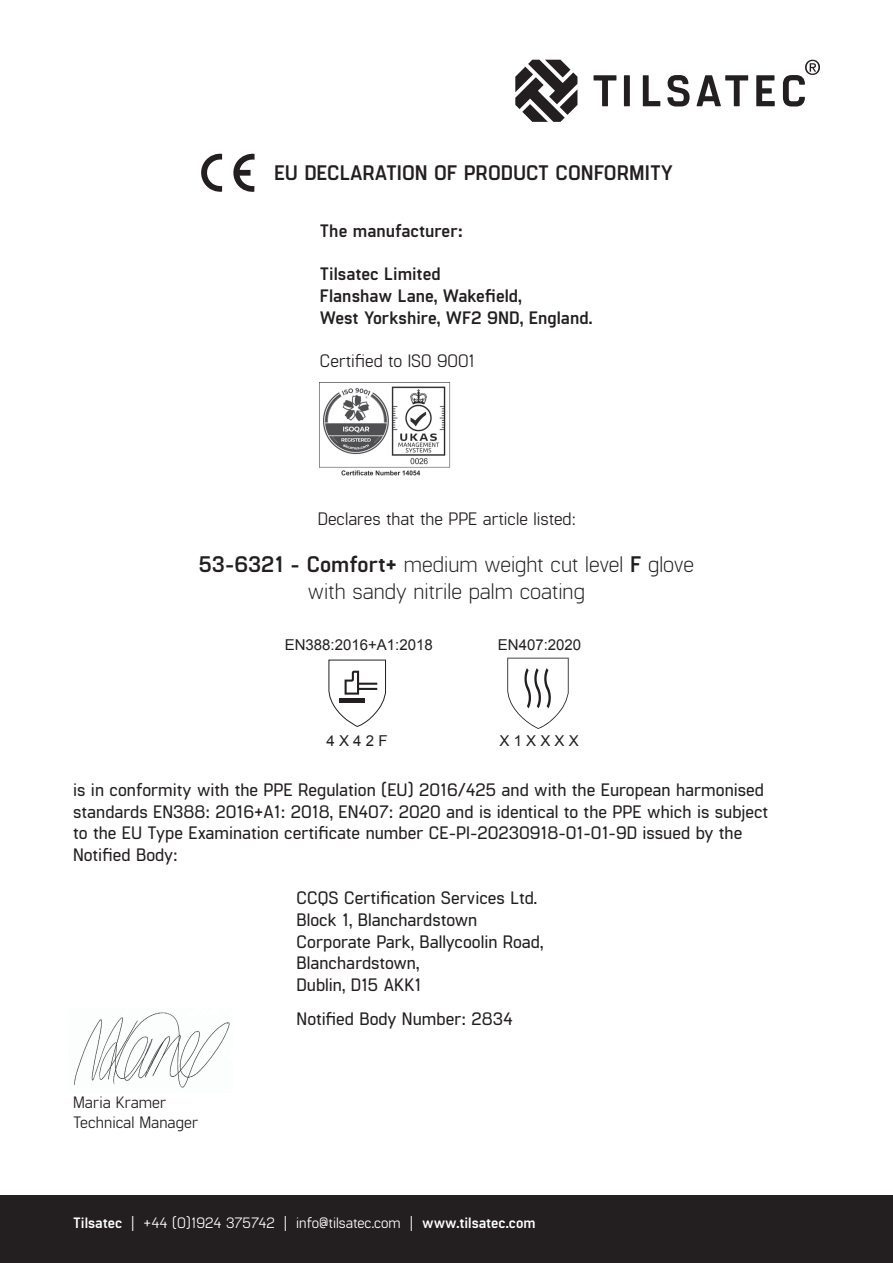
<style>
.page{position:relative;width:893px;height:1263px;background:#fff}
.page>*{position:absolute;margin:0;border:0;box-sizing:border-box;transform-origin:0 0}
.t1{font:300 22.5px/27px "Manifold CF";color:#231f20;text-align:center}
.t2{font:700 21px "Manifold CF";color:#231f20}
.t3{font:600 18px/21.6px "Manifold CF";color:#231f20}
.t4{font:700 18px/21.6px "Manifold CF";color:#231f20}
.t5{font:18px "Manifold CF";color:#231f20}
.t6{font:16.5px/19.8px "Manifold CF";color:#231f20}
.t7{font:15px "Manifold CF";color:#fff}
.t8{font:15px "Arial";color:#231f20}
.s1{font-weight:700}
</style>
<div class="page">
<div style="left:0;top:1195px;width:893px;height:68px;background:#231f20"></div>
<img style="left:74px;top:1012px;width:156px;height:76px">
<img style="left:320px;top:383px;width:131px;height:93px">
<svg style="left:233px;top:153px;width:22px;height:39px"></svg>
<svg style="left:201px;top:153px;width:21px;height:39px"></svg>
<svg style="left:593px;top:75px;width:23px;height:31px"></svg>
<div style="left:624px;top:75px;width:6px;height:31px;background:#231f20"></div>
<svg style="left:667px;top:75px;width:23px;height:31px"></svg>
<svg style="left:756px;top:75px;width:19px;height:31px"></svg>
<svg style="left:643px;top:75px;width:17px;height:31px"></svg>
<svg style="left:696px;top:75px;width:52px;height:31px"></svg>
<svg style="left:515px;top:60px;width:62px;height:62px"></svg>
<svg style="left:783px;top:60px;width:37px;height:46px"></svg>
<svg style="left:328px;top:659px;width:58px;height:68px"></svg>
<svg style="left:507px;top:658px;width:62px;height:71px"></svg>
<p class="t2" style="left:274px;top:160px;width:400px">EU DECLARATION OF PRODUCT CONFORMITY</p>
<p class="t4" style="left:320px;top:221px;width:145px">The manufacturer:</p>
<p class="t4" style="left:320px;top:265px;width:274px">Tilsatec Limited<br>Flanshaw Lane, Wakefield,<br>West Yorkshire, WF2 9ND, England.</p>
<p class="t5" style="left:320px;top:350px;width:157px">Certified to ISO 9001</p>
<p class="t5" style="left:318px;top:508px;width:260px">Declares that the PPE article listed:</p>
<p class="t1" style="left:199px;top:551px;width:497px"><span class="s1">53-6321 - Comfort+</span> medium weight cut level <span class="s1">F</span> glove with sandy nitrile palm coating</p>
<p class="t8" style="left:285px;top:635px;width:150px">EN388:2016+A1:2018</p>
<p class="t8" style="left:498px;top:635px;width:85px">EN407:2020</p>
<p class="t8" style="left:327px;top:731px;width:62px">4 X 4 2 F</p>
<p class="t8" style="left:500px;top:731px;width:81px">X 1 X X X X</p>
<p class="t3" style="left:73px;top:780px;width:697px">is in conformity with the PPE Regulation (EU) 2016/425 and with the European harmonised standards EN388: 2016+A1: 2018, EN407: 2020 and is identical to the PPE which is subject to the EU Type Examination certificate number CE-PI-20230918-01-01-9D issued by the Notified Body:</p>
<p class="t6" style="left:73px;top:1094px;width:127px">Maria Kramer<br>Technical Manager</p>
<p class="t3" style="left:297px;top:888px;width:248px">CCQS Certification Services Ltd.<br>Block 1, Blanchardstown<br>Corporate Park, Ballycoolin Road,<br>Blanchardstown,<br>Dublin, D15 AKK1</p>
<p class="t3" style="left:297px;top:1009px;width:218px">Notified Body Number: 2834</p>
<p class="t7" style="left:73px;top:1214px;width:464px"><span class="s1">Tilsatec</span> | +44 (0)1924 375742 | info@tilsatec.com | <span class="s1">www.tilsatec.com</span></p>
</div>
